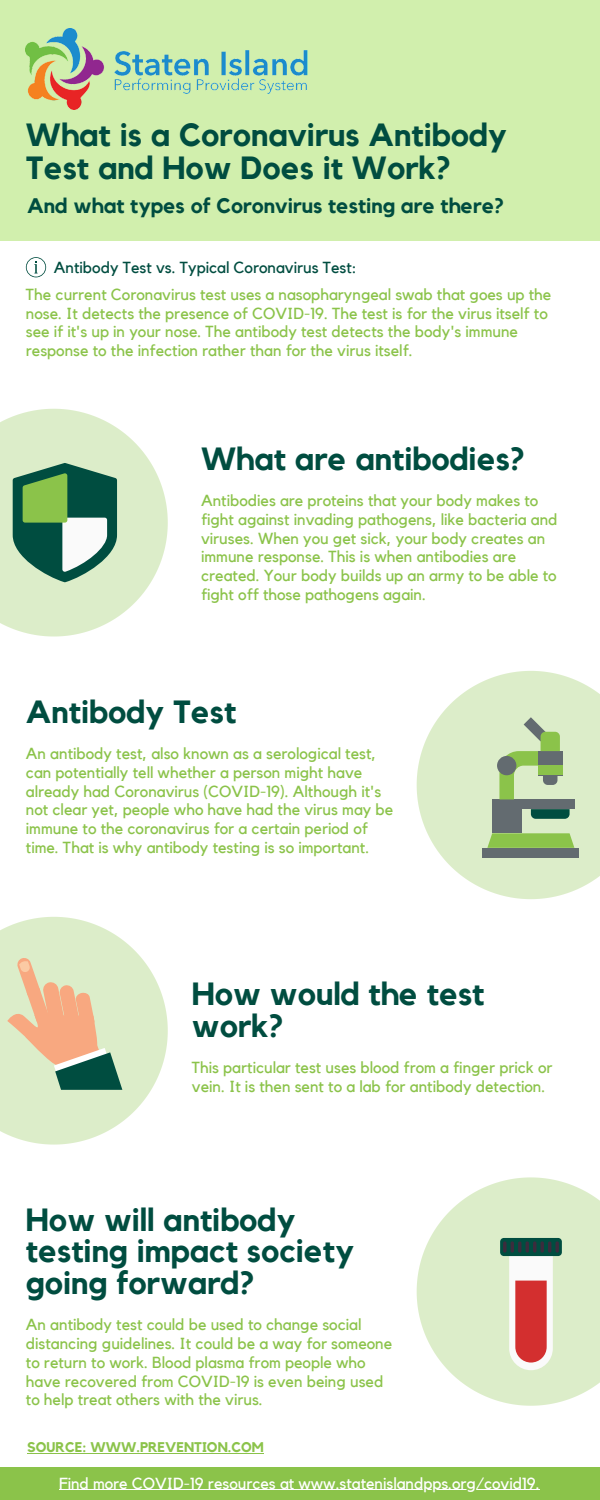
<style>
.page{position:relative;width:600px;height:1500px;background:#fff}
.page>*{position:absolute;margin:0;border:0;box-sizing:border-box;transform-origin:0 0}
.t1{font:700 32px/31.5px "Kollektif";color:#004d40}
.t2{font:700 21px "Kollektif";color:#004d40}
.t3{font:16px/18.8px "Kollektif";color:#8bc34a}
.t4{font:16px "Kollektif";color:#fff}
.t5{font:16px "Kollektif";color:#004d40}
.t6{font:700 14px "Kollektif";color:#8bc34a}
</style>
<div class="page">
<div style="left:0;top:0;width:600px;height:241px;background:#d1efad"></div>
<svg style="left:417px;top:671px;width:183px;height:228px;fill:#dcedc9"></svg>
<svg style="left:0;top:917px;width:168px;height:228px;fill:#dcedc9"></svg>
<div style="left:0;top:1467px;width:600px;height:33px;background:#8bc34a"></div>
<svg style="left:7px;top:957px;width:115px;height:133px;background:#cdc5a3"></svg>
<div style="left:483px;top:848px;width:96px;height:10px;background:#636b70"></div>
<svg style="left:487px;top:833px;width:87px;height:15px"></svg>
<div style="left:492px;top:799px;width:29px;height:34px;background:#636b70"></div>
<div style="left:521px;top:799px;width:53px;height:10px;background:#636b70"></div>
<div style="left:538px;top:751px;width:24px;height:24px;background:#636b70"></div>
<div style="left:538px;top:766px;width:24px;height:9px;background:#8bc34a"></div>
<svg style="left:497px;top:756px;width:19px;height:19px"></svg>
<svg style="left:499px;top:717px;width:61px;height:82px;background:#b0c996"></svg>
<svg style="left:531px;top:809px;width:39px;height:10px"></svg>
<svg style="left:417px;top:1177px;width:183px;height:229px;fill:#dcedc9"></svg>
<svg style="left:0;top:409px;width:168px;height:228px;fill:#dcedc9"></svg>
<img style="left:26px;top:28px;width:282px;height:81px">
<svg style="left:13px;top:463px;width:104px;height:119px;background:#649777"></svg>
<div style="left:500px;top:1238px;width:62px;height:18px;background:#004d40;border-radius:4px"></div>
<svg style="left:503px;top:1241px;width:4px;height:12px"></svg>
<svg style="left:509px;top:1241px;width:44px;height:129px"></svg>
<svg style="left:555px;top:1241px;width:4px;height:12px"></svg>
<svg style="left:26px;top:257px;width:20px;height:20px"></svg>
<hr style="left:27px;top:1453px;width:237px;height:1px;background:#8bc34a">
<hr style="left:59px;top:1489px;width:481px;height:1px;background:#fff">
<h1 class="t1" style="left:26px;top:120px;width:483px;line-height:33px">What is a Coronavirus Antibody<br>Test and How Does it Work?</h1>
<h2 class="t2" style="left:27px;top:196px;width:479px">And what types of Coronvirus testing are there?</h2>
<p class="t5" style="left:54px;top:260px;width:304px">Antibody Test vs. Typical Coronavirus Test:</p>
<p class="t3" style="left:26px;top:285px;width:527px">The current Coronavirus test uses a nasopharyngeal swab that goes up the nose. It detects the presence of COVID-19. The test is for the virus itself to see if it's up in your nose. The antibody test detects the body's immune response to the infection rather than for the virus itself.</p>
<h1 class="t1" style="left:201px;top:444px;width:325px">What are antibodies?</h1>
<p class="t3" style="left:201px;top:492px;width:358px">Antibodies are proteins that your body makes to fight against invading pathogens, like bacteria and viruses. When you get sick, your body creates an immune response. This is when antibodies are created. Your body builds up an army to be able to fight off those pathogens again.</p>
<h1 class="t1" style="left:26px;top:697px;width:212px">Antibody Test</h1>
<p class="t3" style="left:26px;top:745px;width:369px">An antibody test, also known as a serological test, can potentially tell whether a person might have already had Coronavirus (COVID-19). Although it's not clear yet, people who have had the virus may be immune to the coronavirus for a certain period of time. That is why antibody testing is so important.</p>
<h1 class="t1" style="left:192px;top:980px;width:294px">How would the test work?</h1>
<p class="t3" style="left:192px;top:1059px;width:362px">This particular test uses blood from a finger prick or vein. It is then sent to a lab for antibody detection.</p>
<h1 class="t1" style="left:26px;top:1205px;width:330px">How will antibody testing impact society going forward?</h1>
<p class="t3" style="left:26px;top:1316px;width:368px">An antibody test could be used to change social distancing guidelines. It could be a way for someone to return to work. Blood plasma from people who have recovered from COVID-19 is even being used to help treat others with the virus.</p>
<p class="t6" style="left:27px;top:1441px;width:238px">SOURCE: WWW.PREVENTION.COM</p>
<p class="t4" style="left:59px;top:1476px;width:482px">Find more COVID-19 resources at www.statenislandpps.org/covid19.</p>
</div>
